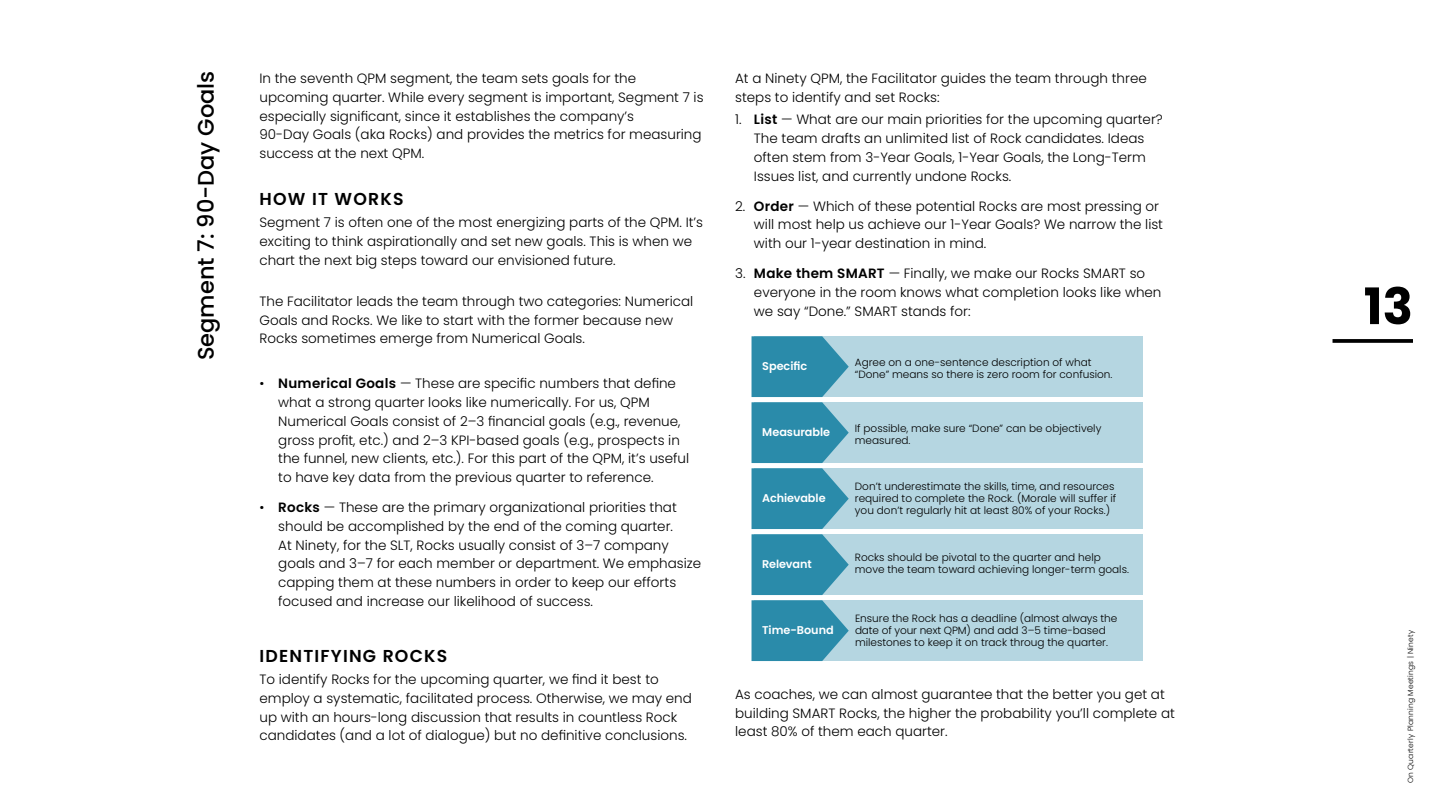
<style>
.page{position:relative;width:1440px;height:810px;background:#fff}
.page>*{position:absolute;margin:0;border:0;box-sizing:border-box;transform-origin:0 0}
.t1{font:700 50.25px "Poppins";color:#000}
.t2{font:500 22.5px "Poppins";color:#000}
.t3{font:600 17.25px "Poppins";letter-spacing:.07em;color:#000}
.t4{font:300 13.5px/18.8px "Poppins";color:#000}
.t5{font:600 11.25px "Poppins";letter-spacing:-.005em;color:#fff}
.t6{font:300 10.5px/12px "Poppins";color:#000}
.t7{font:300 7.5px "Poppins";letter-spacing:.025em;color:#000}
.s1{font-weight:600}
</style>
<div class="page">
<svg style="left:1333px;top:339px;width:80px;height:4px"></svg>
<div style="left:754px;top:336px;width:388px;height:61px;background:#b5d6e1"></div>
<div style="left:754px;top:402px;width:388px;height:61px;background:#b5d6e1"></div>
<div style="left:754px;top:468px;width:388px;height:61px;background:#b5d6e1"></div>
<div style="left:754px;top:534px;width:388px;height:61px;background:#b5d6e1"></div>
<div style="left:754px;top:600px;width:388px;height:61px;background:#b5d6e1"></div>
<svg style="left:752px;top:336px;width:97px;height:325px"></svg>
<h2 class="t2" style="left:193px;top:360px;width:291px;rotate:-90deg">Segment 7: 90-Day Goals</h2>
<p class="t4" style="left:260px;top:69px;width:446px">In the seventh QPM segment, the team sets goals for the upcoming quarter. While every segment is important, Segment 7 is especially significant, since it establishes the company’s<br>90-Day Goals (aka Rocks) and provides the metrics for measuring success at the next QPM.</p>
<p class="t3" style="left:260px;top:189px;width:146px">HOW IT WORKS</p>
<p class="t4" style="left:260px;top:213px;width:445px">Segment 7 is often one of the most energizing parts of the QPM. It’s exciting to think aspirationally and set new goals. This is when we chart the next big steps toward our envisioned future.</p>
<p class="t4" style="left:260px;top:292px;width:435px">The Facilitator leads the team through two categories: Numerical<br>Goals and Rocks. We like to start with the former because new<br>Rocks sometimes emerge from Numerical Goals.</p>
<p class="t4" style="left:278px;top:374px;width:412px;text-indent:-19px">• <span class="s1">Numerical Goals</span> — These are specific numbers that define what a strong quarter looks like numerically. For us, QPM Numerical Goals consist of 2–3 financial goals (e.g., revenue, gross profit, etc.) and 2–3 KPI-based goals (e.g., prospects in the funnel, new clients, etc.). For this part of the QPM, it’s useful to have key data from the previous quarter to reference.</p>
<p class="t4" style="left:278px;top:498px;width:425px;text-indent:-19px">• <span class="s1">Rocks</span> — These are the primary organizational priorities that should be accomplished by the end of the coming quarter.<br>At Ninety, for the SLT, Rocks usually consist of 3–7 company goals and 3–7 for each member or department. We emphasize capping them at these numbers in order to keep our efforts focused and increase our likelihood of success.</p>
<p class="t3" style="left:259px;top:646px;width:189px">IDENTIFYING ROCKS</p>
<p class="t4" style="left:259px;top:670px;width:434px">To identify Rocks for the upcoming quarter, we find it best to employ a systematic, facilitated process. Otherwise, we may end up with an hours-long discussion that results in countless Rock candidates (and a lot of dialogue) but no definitive conclusions.</p>
<p class="t4" style="left:735px;top:69px;width:413px">At a Ninety QPM, the Facilitator guides the team through three steps to identify and set Rocks:</p>
<p class="t4" style="left:754px;top:110px;width:410px;text-indent:-19px">1. <span class="s1">List</span> — What are our main priorities for the upcoming quarter?<br>The team drafts an unlimited list of Rock candidates. Ideas often stem from 3-Year Goals, 1-Year Goals, the Long-Term Issues list, and currently undone Rocks.</p>
<p class="t4" style="left:754px;top:197px;width:411px;text-indent:-19px">2. <span class="s1">Order</span> — Which of these potential Rocks are most pressing or will most help us achieve our 1-Year Goals? We narrow the list with our 1-year destination in mind.</p>
<p class="t4" style="left:754px;top:264px;width:409px;text-indent:-19px">3. <span class="s1">Make them SMART</span> — Finally, we make our Rocks SMART so everyone in the room knows what completion looks like when we say “Done.” SMART stands for:</p>
<p class="t5" style="left:762px;top:359px;width:46px">Specific</p>
<p class="t6" style="left:855px;top:356px;width:259px">Agree on a one-sentence description of what “Done” means so there is zero room for confusion.</p>
<p class="t5" style="left:762px;top:425px;width:69px">Measurable</p>
<p class="t6" style="left:855px;top:423px;width:248px">If possible, make sure “Done” can be objectively measured.</p>
<p class="t5" style="left:762px;top:491px;width:65px">Achievable</p>
<p class="t6" style="left:855px;top:480px;width:263px">Don’t underestimate the skills, time, and resources required to complete the Rock. (Morale will suffer if you don’t regularly hit at least 80% of your Rocks.)</p>
<p class="t5" style="left:762px;top:557px;width:51px">Relevant</p>
<p class="t6" style="left:855px;top:552px;width:276px">Rocks should be pivotal to the quarter and help move the team toward achieving longer-term goals.</p>
<p class="t5" style="left:762px;top:623px;width:73px">Time-Bound</p>
<p class="t6" style="left:855px;top:613px;width:264px">Ensure the Rock has a deadline (almost always the date of your next QPM) and add 3–5 time-based milestones to keep it on track throug the quarter.</p>
<p class="t4" style="left:735px;top:685px;width:441px">As coaches, we can almost guarantee that the better you get at building SMART Rocks, the higher the probability you’ll complete at least 80% of them each quarter.</p>
<h1 class="t1" style="left:1364px;top:277px;width:51px">13</h1>
<p class="t7" style="left:1406px;top:783px;width:155px;rotate:-90deg">On Quarterly Planning Meetings | Ninety</p>
</div>
